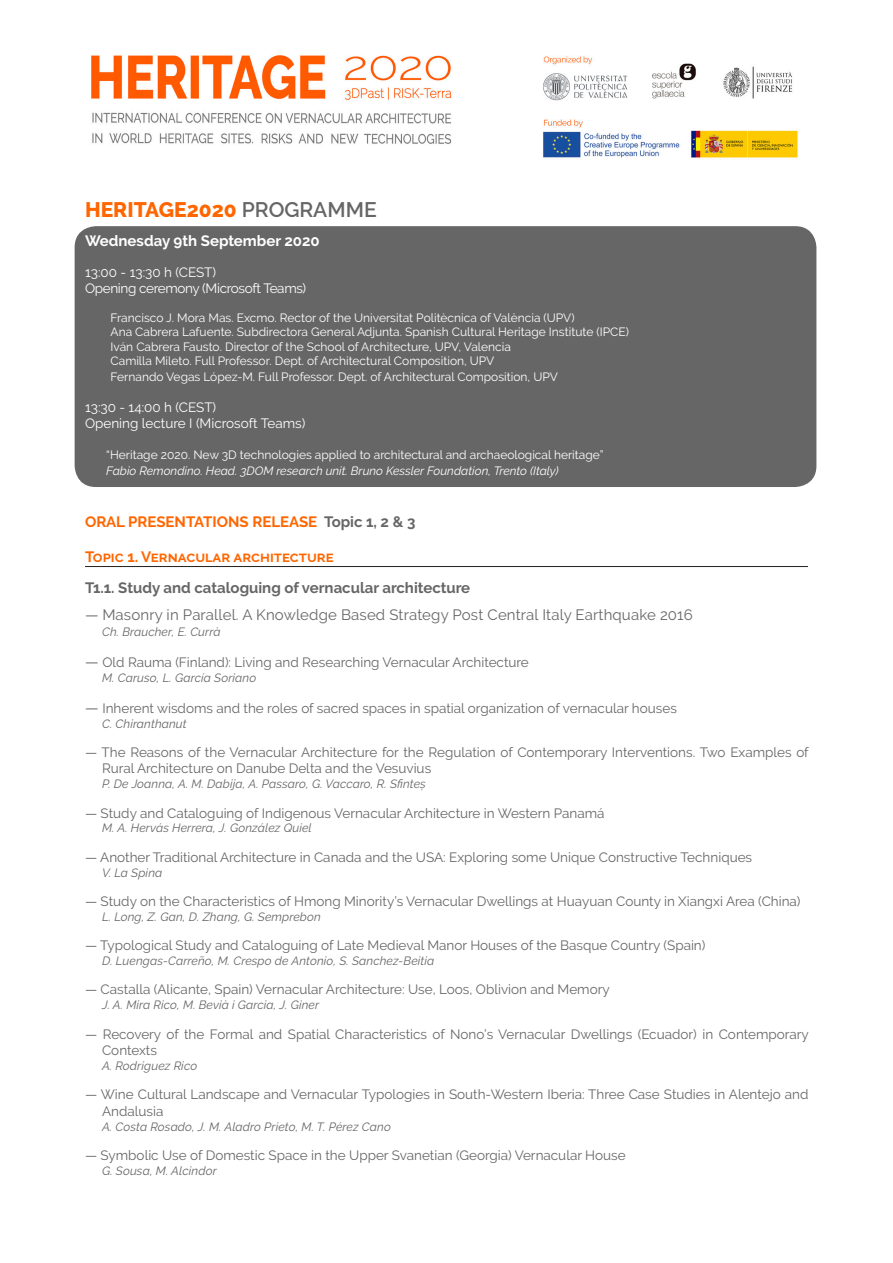
<style>
.page{position:relative;width:893px;height:1263px;background:#fff}
.page>*{position:absolute;margin:0;border:0;box-sizing:border-box;transform-origin:0 0}
.t1{font:800 21px "Raleway";color:#f60}
.Titulo{font:15px "Raleway";letter-spacing:.01em;color:#666}
.t2{font:700 15px "Raleway";color:#f60}
.t3{font:700 15px "Raleway";color:#666}
.Texto_recuadros{font:700 15px "Raleway";color:#fff}
.Titulo-2{font:13.5px/16.6px "Raleway";color:#666}
.Texto_recuadros-2{font:13.5px "Raleway";letter-spacing:-.005em;color:#fff}
.Texto_recuadros-3{font:13.5px "Raleway";letter-spacing:-.025em;color:#fff}
.Texto_recuadros-4{font:12px "Raleway";color:#fff}
.Autores{font:italic 12px "Raleway";letter-spacing:.01em;color:#666}
.Texto_recuadros-5{font:italic 12px "Raleway";color:#fff}
.s1{font-weight:600;color:#666}
.s2{color:#666}
.s3{font-size:15px}
</style>
<div class="page">
<img style="left:91px;top:55px;width:707px;height:103px">
<div style="left:75px;top:226px;width:741px;height:261px;background:#666;border-radius:21px"></div>
<hr style="left:85px;top:566px;width:723px;height:1px;background:#231f20">
<p class="t1" style="left:85px;top:198px;width:293px">HERITAGE2020 <span class="s1">PROGRAMME</span></p>
<p class="Texto_recuadros" style="left:85px;top:232px;width:236px">Wednesday 9th September 2020</p>
<p class="Texto_recuadros-2" style="left:85px;top:264px;width:133px">13:00 - 13:30 h (CEST)</p>
<p class="Texto_recuadros-3" style="left:85px;top:280px;width:223px">Opening ceremony (Microsoft Teams)</p>
<p class="Texto_recuadros-4" style="left:111px;top:311px;width:465px">Francisco J. Mora Mas. Excmo. Rector of the Universitat Politècnica of València (UPV)</p>
<p class="Texto_recuadros-4" style="left:111px;top:325px;width:520px">Ana Cabrera Lafuente. Subdirectora General Adjunta. Spanish Cultural Heritage Institute (IPCE)</p>
<p class="Texto_recuadros-4" style="left:111px;top:339px;width:402px">Iván Cabrera Fausto. Director of the School of Architecture, UPV, Valencia</p>
<p class="Texto_recuadros-4" style="left:111px;top:354px;width:385px">Camilla Mileto. Full Professor. Dept. of Architectural Composition, UPV</p>
<p class="Texto_recuadros-4" style="left:111px;top:370px;width:449px">Fernando Vegas López-M. Full Professor. Dept. of Architectural Composition, UPV</p>
<p class="Texto_recuadros-2" style="left:85px;top:399px;width:133px">13:30 - 14:00 h (CEST)</p>
<p class="Texto_recuadros-2" style="left:85px;top:415px;width:222px">Opening lecture I (Microsoft Teams)</p>
<p class="Texto_recuadros-4" style="left:106px;top:447px;width:499px">“Heritage 2020. New 3D technologies applied to architectural and archaeological heritage”</p>
<p class="Texto_recuadros-5" style="left:106px;top:464px;width:454px">Fabio Remondino. Head. 3DOM research unit. Bruno Kessler Foundation, Trento (Italy)</p>
<p class="t2" style="left:85px;top:513px;width:332px">ORAL PRESENTATIONS RELEASE <span class="s2">Topic 1, 2 &amp; 3</span></p>
<p class="t2" style="left:85px;top:548px;width:250px">Topic 1. Vernacular architecture</p>
<p class="t3" style="left:85px;top:579px;width:387px">T1.1. Study and cataloguing of vernacular architecture</p>
<p class="Titulo" style="left:85px;top:606px;width:609px">— Masonry in Parallel. A Knowledge Based Strategy Post Central Italy Earthquake 2016</p>
<p class="Autores" style="left:102px;top:624px;width:120px">Ch. Braucher, E. Currà</p>
<p class="Titulo-2" style="left:85px;top:654px;width:445px"><span class="s3">—</span> Old Rauma (Finland): Living and Researching Vernacular Architecture</p>
<p class="Autores" style="left:102px;top:670px;width:156px">M. Caruso, L. García Soriano</p>
<p class="Titulo-2" style="left:85px;top:699px;width:593px"><span class="s3">—</span> Inherent wisdoms and the roles of sacred spaces in spatial organization of vernacular houses</p>
<p class="Autores" style="left:102px;top:716px;width:86px">C. Chiranthanut</p>
<p class="Titulo-2" style="left:102px;top:744px;width:708px;text-indent:-17px">— The Reasons of the Vernacular Architecture for the Regulation of Contemporary Interventions. Two Examples of<br>Rural Architecture on Danube Delta and the Vesuvius</p>
<p class="Autores" style="left:102px;top:777px;width:325px">P. De Joanna, A. M. Dabija, A. Passaro, G. Vaccaro, R. Sfinteș</p>
<p class="Titulo-2" style="left:85px;top:804px;width:521px">— Study and Cataloguing of Indigenous Vernacular Architecture in Western Panamá</p>
<p class="Autores" style="left:102px;top:821px;width:211px">M. A. Hervás Herrera, J. González Quiel</p>
<p class="Titulo-2" style="left:85px;top:849px;width:669px">— Another Traditional Architecture in Canada and the USA: Exploring some Unique Constructive Techniques</p>
<p class="Autores" style="left:102px;top:865px;width:62px">V. La Spina</p>
<p class="Titulo-2" style="left:85px;top:893px;width:717px">— Study on the Characteristics of Hmong Minority’s Vernacular Dwellings at Huayuan County in Xiangxi Area (China)</p>
<p class="Autores" style="left:102px;top:910px;width:220px">L. Long, Z. Gan, D. Zhang, G. Semprebon</p>
<p class="Titulo-2" style="left:85px;top:937px;width:622px">— Typological Study and Cataloguing of Late Medieval Manor Houses of the Basque Country (Spain)</p>
<p class="Autores" style="left:102px;top:954px;width:334px">D. Luengas-Carreño, M. Crespo de Antonio, S. Sanchez-Beitia</p>
<p class="Titulo-2" style="left:85px;top:981px;width:526px">— Castalla (Alicante, Spain) Vernacular Architecture: Use, Loos, Oblivion and Memory</p>
<p class="Autores" style="left:102px;top:998px;width:219px">J. A. Mira Rico, M. Bevià i Garcia, J. Giner</p>
<p class="Titulo-2" style="left:102px;top:1025px;width:708px;text-indent:-17px">— Recovery of the Formal and Spatial Characteristics of Nono’s Vernacular Dwellings (Ecuador) in Contemporary<br>Contexts</p>
<p class="Autores" style="left:102px;top:1059px;width:97px">A. Rodriguez Rico</p>
<p class="Titulo-2" style="left:102px;top:1086px;width:708px;text-indent:-17px">— Wine Cultural Landscape and Vernacular Typologies in South-Western Iberia: Three Case Studies in Alentejo and<br>Andalusia</p>
<p class="Autores" style="left:102px;top:1119px;width:290px">A. Costa Rosado, J. M. Aladro Prieto, M. T. Pérez Cano</p>
<p class="Titulo-2" style="left:85px;top:1147px;width:542px">— Symbolic Use of Domestic Space in the Upper Svanetian (Georgia) Vernacular House</p>
<p class="Autores" style="left:102px;top:1164px;width:116px">G. Sousa, M. Alcindor</p>
</div>
